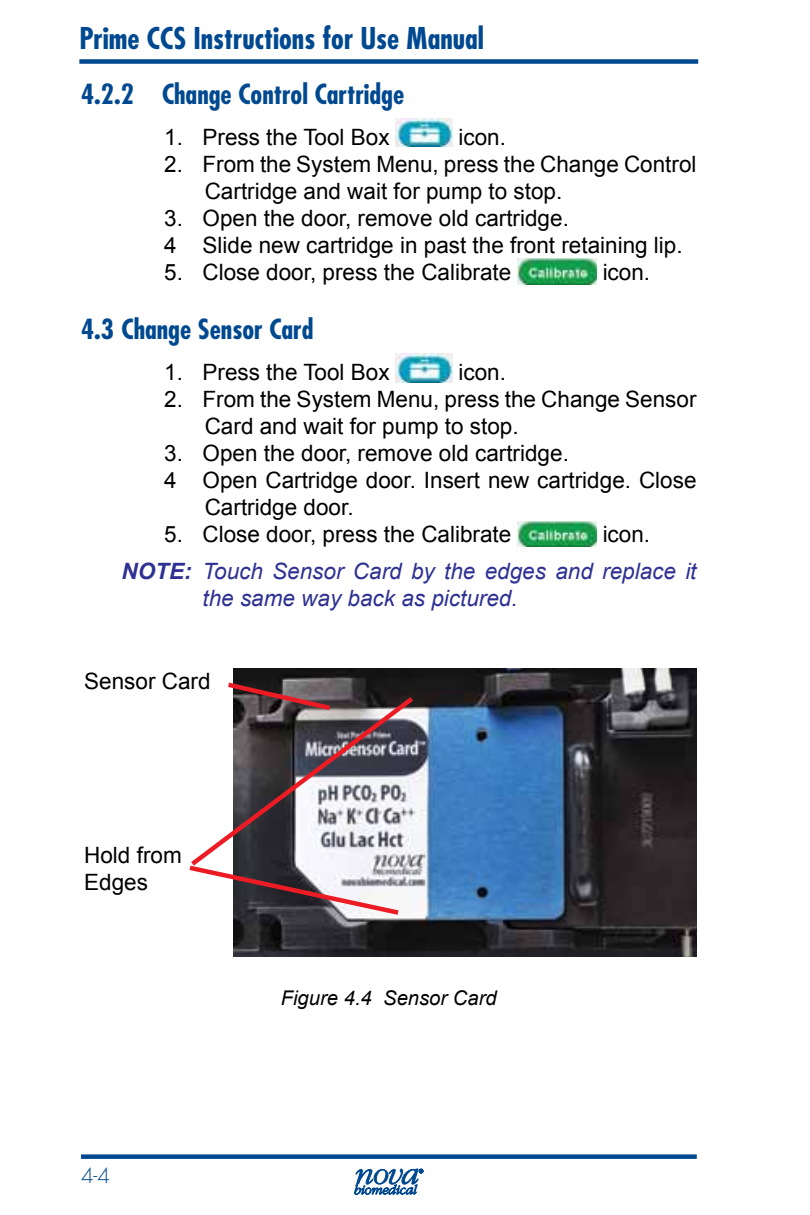
<style>
.page{position:relative;width:810px;height:1215px;background:#fff}
.page>*{position:absolute;margin:0;border:0;box-sizing:border-box;transform-origin:0 0}
.t1{font:700 condensed 29.25px "Futura";color:#004990}
.t2{font:700 condensed 27px "Futura";color:#004990}
.t3{font:22.5px/27px "Arial";color:#000}
.t4{font:italic 22.5px/37.1px "Arial";color:#2e3192}
.t5{font:italic 20.25px "Arial";color:#000}
.t6{font:300 20.25px "Futura";color:#004990}
.s1{font-style:normal;color:#000}
.s2{font-weight:700}
</style>
<div class="page">
<div style="left:81px;top:1154px;width:616px;height:5px;background:#004990"></div>
<div style="left:79px;top:59px;width:619px;height:5px;background:#004990"></div>
<img style="left:396px;top:118px;width:56px;height:29px">
<img style="left:518px;top:259px;width:78px;height:25px">
<img style="left:396px;top:354px;width:56px;height:28px">
<img style="left:518px;top:521px;width:78px;height:26px">
<img style="left:234px;top:668px;width:463px;height:289px">
<svg style="left:190px;top:870px;width:213px;height:48px"></svg>
<svg style="left:189px;top:693px;width:229px;height:177px"></svg>
<svg style="left:223px;top:679px;width:112px;height:34px;background:#745759"></svg>
<svg style="left:354px;top:1169px;width:69px;height:26px"></svg>
<h1 class="t1" style="left:79px;top:19px;width:406px">Prime CCS Instructions for Use Manual</h1>
<p class="t2" style="left:81px;top:76px;width:325px">4.2.2 Change Control Cartridge</p>
<p class="t3" style="left:164px;top:124px;width:227px">1. Press the Tool Box</p>
<p class="t3" style="left:458px;top:124px;width:49px">icon.</p>
<p class="t3" style="left:205px;top:151px;width:493px;text-indent:-40px">2. From the System Menu, press the Change Control<br>Cartridge and wait for pump to stop.</p>
<p class="t3" style="left:164px;top:205px;width:520px">3. Open the door, remove old cartridge.<br>4 Slide new cartridge in past the front retaining lip.</p>
<p class="t3" style="left:164px;top:259px;width:349px">5. Close door, press the Calibrate</p>
<p class="t3" style="left:603px;top:259px;width:49px">icon.</p>
<p class="t2" style="left:81px;top:312px;width:234px">4.3 Change Sensor Card</p>
<p class="t3" style="left:164px;top:359px;width:227px">1. Press the Tool Box</p>
<p class="t3" style="left:458px;top:359px;width:49px">icon.</p>
<p class="t3" style="left:205px;top:386px;width:493px;text-indent:-40px">2. From the System Menu, press the Change Sensor<br>Card and wait for pump to stop.</p>
<p class="t3" style="left:164px;top:440px;width:406px">3. Open the door, remove old cartridge.</p>
<p class="t3" style="left:164px;top:467px;width:534px">4 Open Cartridge door. Insert new cartridge. Close</p>
<p class="t3" style="left:205px;top:494px;width:150px">Cartridge door.</p>
<p class="t3" style="left:164px;top:521px;width:349px">5. Close door, press the Calibrate</p>
<p class="t4" style="left:122px;top:516px;width:577px;text-indent:481px"><span class="s1">icon.<br></span><span class="s2">NOTE:</span> Touch Sensor Card by the edges and replace it</p>
<p class="t4" style="left:203px;top:580px;width:317px">the same way back as pictured.</p>
<p class="t3" style="left:84px;top:668px;width:128px">Sensor Card</p>
<p class="t3" style="left:84px;top:841px;width:99px">Hold from<br>Edges</p>
<p class="t6" style="left:81px;top:1163px;width:30px">4-4</p>
<p class="t5" style="left:281px;top:985px;width:218px">Figure 4.4 Sensor Card</p>
</div>
